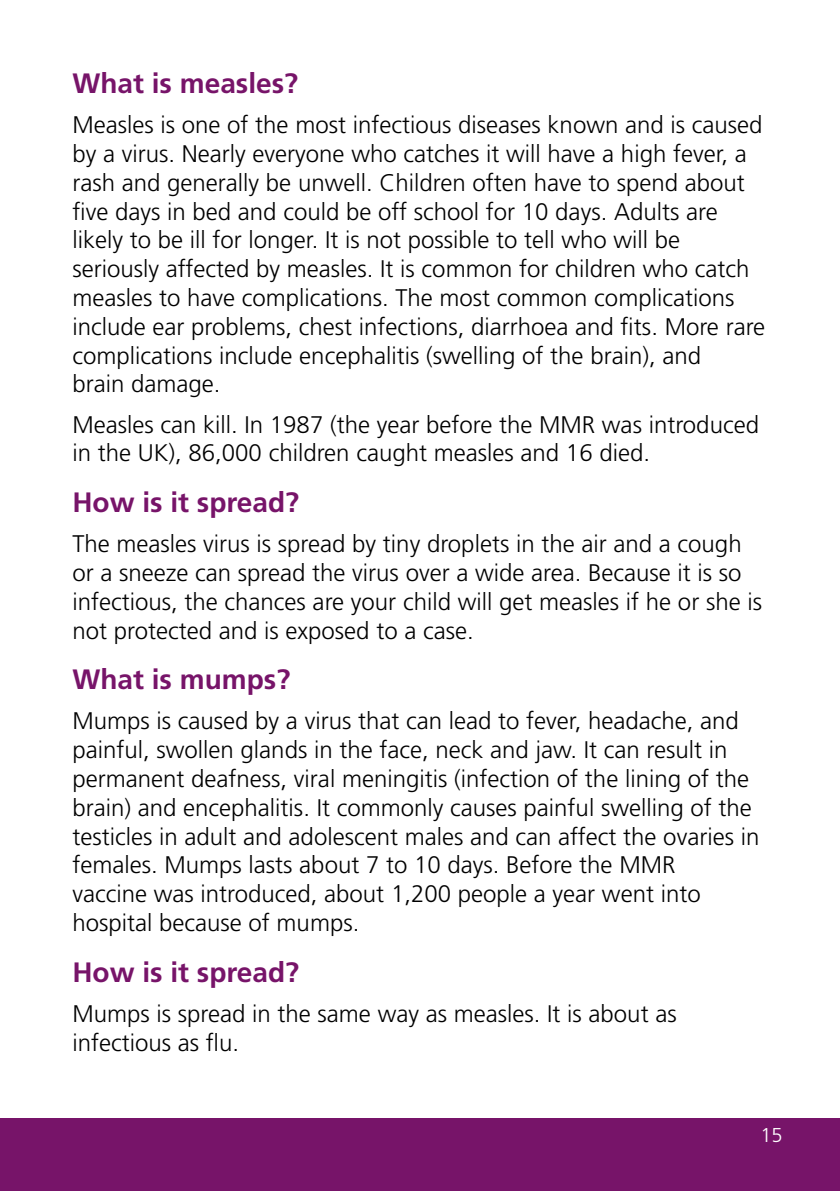
<style>
.page{position:relative;width:840px;height:1191px;background:#fff}
.page>*{position:absolute;margin:0;border:0;box-sizing:border-box;transform-origin:0 0}
.t1{font:700 28px "Frutiger LT Std";color:#771469}
.t2{font:300 24px/28.8px "Frutiger LT Std";color:#000}
.t3{font:300 20px "Frutiger LT Std";color:#fff}
</style>
<div class="page">
<div style="left:0;top:1119px;width:839px;height:72px;background:#771469"></div>
<p class="t1" style="left:72px;top:67px;width:227px">What is measles?</p>
<p class="t2" style="left:72px;top:111px;width:694px">Measles is one of the most infectious diseases known and is caused by a virus. Nearly everyone who catches it will have a high fever, a rash and generally be unwell. Children often have to spend about five days in bed and could be off school for 10 days. Adults are likely to be ill for longer. It is not possible to tell who will be seriously affected by measles. It is common for children who catch measles to have complications. The most common complications include ear problems, chest infections, diarrhoea and fits. More rare complications include encephalitis (swelling of the brain), and<br>brain damage.</p>
<p class="t2" style="left:72px;top:410px;width:687px">Measles can kill. In 1987 (the year before the MMR was introduced in the UK), 86,000 children caught measles and 16 died.</p>
<p class="t1" style="left:72px;top:486px;width:228px">How is it spread?</p>
<p class="t2" style="left:72px;top:530px;width:690px">The measles virus is spread by tiny droplets in the air and a cough or a sneeze can spread the virus over a wide area. Because it is so infectious, the chances are your child will get measles if he or she is not protected and is exposed to a case.</p>
<p class="t1" style="left:72px;top:663px;width:219px">What is mumps?</p>
<p class="t2" style="left:72px;top:707px;width:688px">Mumps is caused by a virus that can lead to fever, headache, and painful, swollen glands in the face, neck and jaw. It can result in permanent deafness, viral meningitis (infection of the lining of the brain) and encephalitis. It commonly causes painful swelling of the testicles in adult and adolescent males and can affect the ovaries in females. Mumps lasts about 7 to 10 days. Before the MMR<br>vaccine was introduced, about 1,200 people a year went into hospital because of mumps.</p>
<p class="t1" style="left:72px;top:955px;width:228px">How is it spread?</p>
<p class="t2" style="left:72px;top:999px;width:605px">Mumps is spread in the same way as measles. It is about as infectious as flu.</p>
<p class="t3" style="left:760px;top:1123px;width:24px">15</p>
</div>
